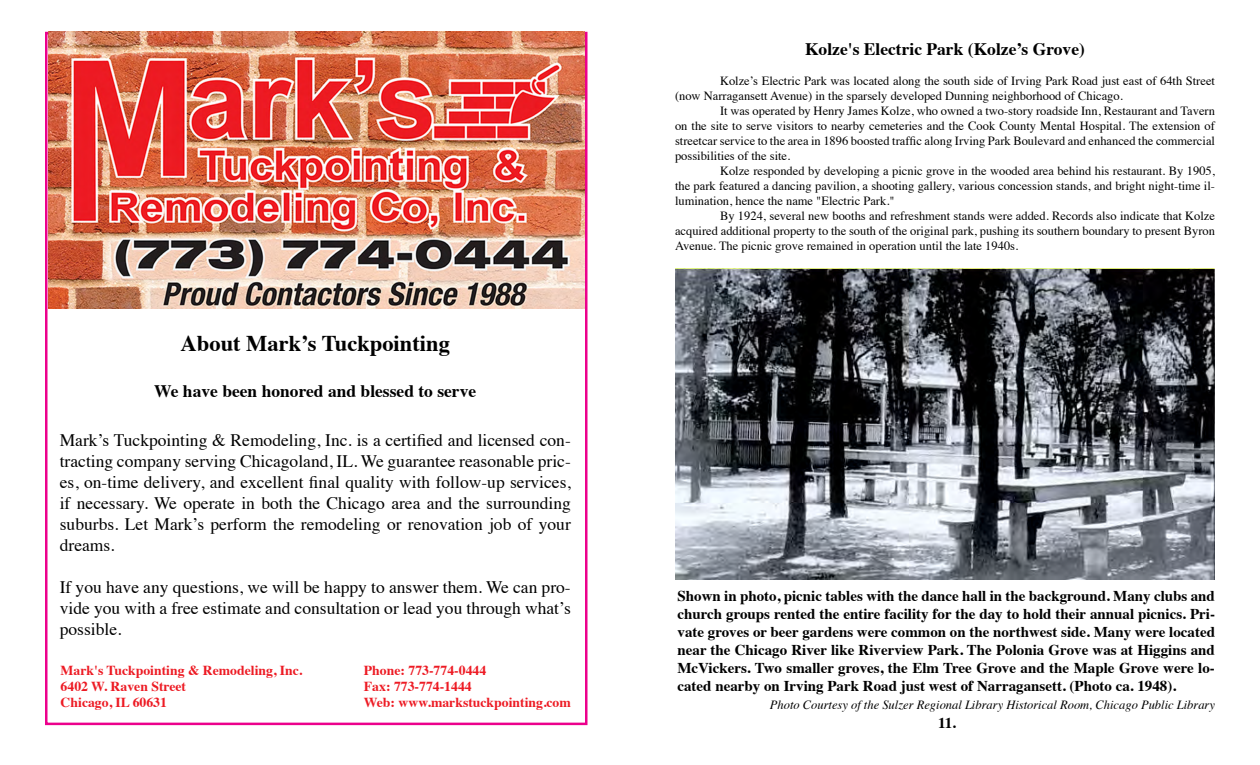
<style>
.page{position:relative;width:1260px;height:765px;background:#fff}
.page>*{position:absolute;margin:0;border:0;box-sizing:border-box;transform-origin:0 0}
.t1{font:700 22.5px "Times";color:#000}
.t2{font:17.5px/21px "Times";color:#000;text-align:justify}
.t3{font:700 17.5px "Times";color:#000}
.t4{font:700 15px/18px "Times";color:#000;text-align:justify}
.t5{font:700 13.75px/16.5px "Times";color:#ed1b24}
.t6{font:12.5px/15px "Times";color:#000;text-align:justify}
.t7{font:italic 12.5px "Times";color:#000}
</style>
<div class="page">
<div style="left:45px;top:32px;width:543px;height:693px;background:#fff;border:2px solid #ec008c"></div>
<img style="left:48px;top:32px;width:536px;height:277px">
<img style="left:675px;top:269px;width:540px;height:311px">
<h1 class="t1" style="left:181px;top:322px;width:271px">About Mark’s Tuckpointing</h1>
<h2 class="t3" style="left:154px;top:374px;width:323px">We have been honored and blessed to serve</h2>
<p class="t2" style="left:60px;top:428px;width:513px">Mark’s Tuckpointing &amp; Remodeling, Inc. is a certified and licensed con&shy;tracting company serving Chicagoland, IL. We guarantee reasonable pric&shy;es, on-time delivery, and excellent final quality with follow-up services, if necessary. We operate in both the Chicago area and the surrounding suburbs. Let Mark’s perform the remodeling or renovation job of your dreams.</p>
<h2 class="t2" style="left:60px;top:575px;width:513px">If you have any questions, we will be happy to answer them. We can pro&shy;vide you with a free estimate and consultation or lead you through what’s possible.</h2>
<p class="t5" style="left:364px;top:660px;width:209px">Phone: 773-774-0444<br>Fax: 773-774-1444<br>Web: www.markstuckpointing.com</p>
<p class="t5" style="left:61px;top:660px;width:243px">Mark's Tuckpointing &amp; Remodeling, Inc.<br>6402 W. Raven Street<br>Chicago, IL 60631</p>
<h2 class="t3" style="left:805px;top:32px;width:281px">Kolze's Electric Park (Kolze’s Grove)</h2>
<p class="t6" style="left:675px;top:72px;width:542px;text-indent:45px">Kolze’s Electric Park was located along the south side of Irving Park Road just east of 64th Street (now Narragansett Avenue) in the sparsely developed Dunning neighborhood of Chicago.</p>
<p class="t6" style="left:675px;top:102px;width:542px;text-indent:45px">It was operated by Henry James Kolze, who owned a two-story roadside Inn, Restaurant and Tavern on the site to serve visitors to nearby cemeteries and the Cook County Mental Hospital. The extension of streetcar service to the area in 1896 boosted traffic along Irving Park Boulevard and enhanced the commercial possibilities of the site.</p>
<p class="t6" style="left:675px;top:162px;width:542px;text-indent:45px">Kolze responded by developing a picnic grove in the wooded area behind his restaurant. By 1905, the park featured a dancing pavilion, a shooting gallery, various concession stands, and bright night-time il&shy;lumination, hence the name "Electric Park."</p>
<p class="t6" style="left:675px;top:207px;width:542px;text-indent:45px">By 1924, several new booths and refreshment stands were added. Records also indicate that Kolze acquired additional property to the south of the original park, pushing its southern boundary to present Byron Avenue. The picnic grove remained in operation until the late 1940s.</p>
<p class="t4" style="left:678px;top:585px;width:539px">Shown in photo, picnic tables with the dance hall in the background. Many clubs and church groups rented the entire facility for the day to hold their annual picnics. Pri&shy;vate groves or beer gardens were common on the northwest side. Many were located near the Chicago River like Riverview Park. The Polonia Grove was at Higgins and McVickers. Two smaller groves, the Elm Tree Grove and the Maple Grove were lo&shy;cated nearby on Irving Park Road just west of Narragansett. (Photo ca. 1948).</p>
<p class="t7" style="left:770px;top:694px;width:447px">Photo Courtesy of the Sulzer Regional Library Historical Room, Chicago Public Library</p>
<p class="t4" style="left:938px;top:713px;width:19px">11.</p>
</div>
